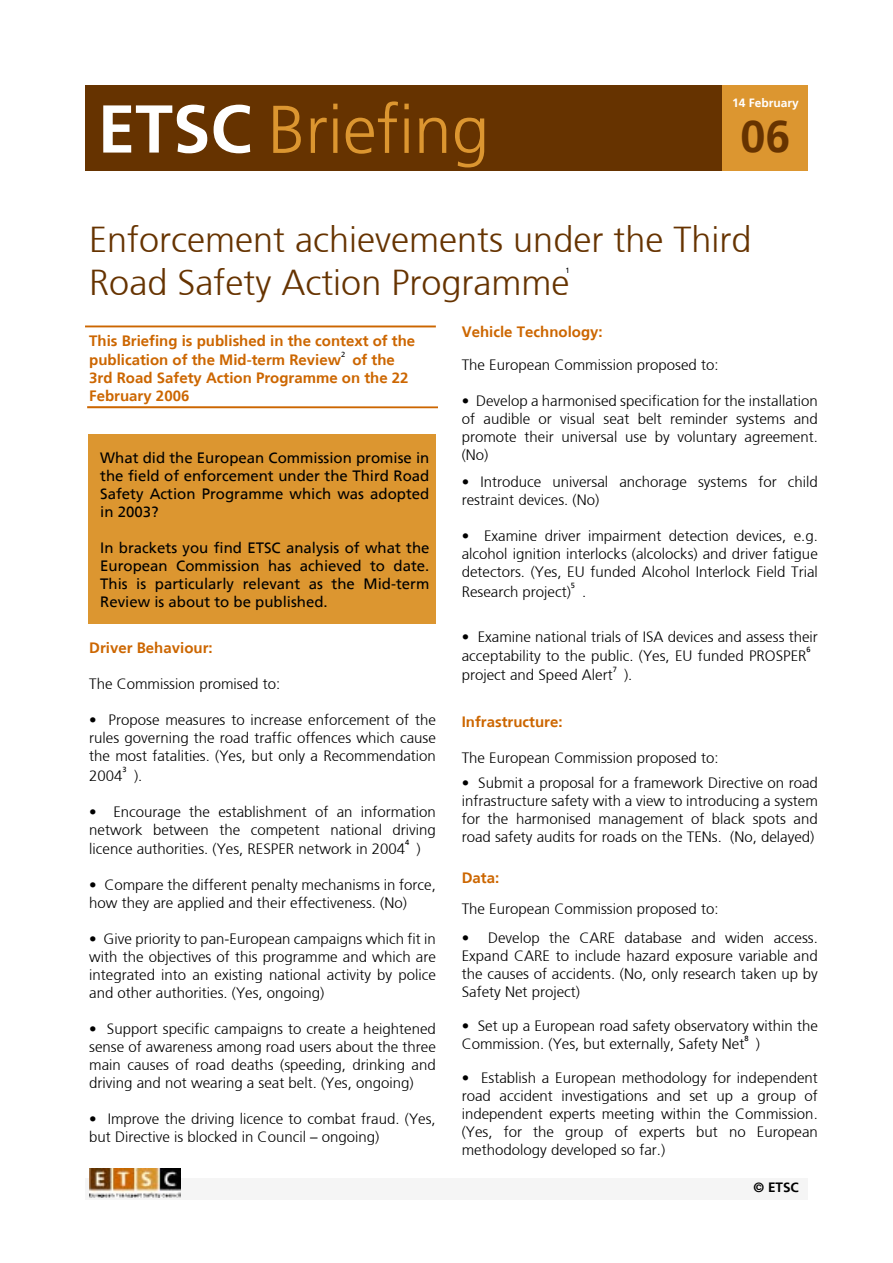
<style>
.page{position:relative;width:893px;height:1263px;background:#fff}
.page>*{position:absolute;margin:0;border:0;box-sizing:border-box;transform-origin:0 0}
.t1{font:300 67.5px "Frutiger";color:#dc9630}
.t2{font:700 45px "Frutiger";color:#630}
.t3{font:300 36px/43.2px "Frutiger";color:#630}
.t4{font:300 15px/18px "Frutiger";color:#000;text-align:justify}
.P_Indent{font:15px/18px "Frutiger";color:#000;text-align:justify}
.t5{font:700 15px/18px "Frutiger";color:#c60}
.t6{font:700 13.5px "Frutiger";color:#000}
.t7{font:700 12px "Frutiger";color:#fff}
.t8{font:7.5px "Frutiger";color:#000}
.s1{font-weight:700;color:#fff}
</style>
<div class="page">
<div style="left:85px;top:85px;width:723px;height:85px;background:#630"></div>
<div style="left:723px;top:85px;width:85px;height:85px;background:#dc9630"></div>
<div style="left:89px;top:434px;width:347px;height:190px;background:#dc9630"></div>
<div style="left:85px;top:1178px;width:723px;height:21px;background:#f5f5f5"></div>
<img style="left:89px;top:1168px;width:92px;height:30px">
<hr style="left:87px;top:406px;width:351px;height:2px;background:#c60">
<hr style="left:85px;top:325px;width:351px;height:2px;background:#c60">
<p class="t1" style="left:98px;top:91px;width:393px"><span class="s1">ETSC</span> Briefing</p>
<p class="t7" style="left:732px;top:95px;width:68px">14 February</p>
<p class="t2" style="left:740px;top:110px;width:52px">06</p>
<p class="t3" style="left:89px;top:218px;width:664px">Enforcement achievements under the Third<br>Road Safety Action Programme</p>
<p class="t8" style="left:566px;top:266px;width:6px">1</p>
<p class="t5" style="left:89px;top:331px;width:327px;line-height:19.4px">This Briefing is published in the context of the publication of the Mid-term Review</p>
<p class="t8" style="left:341px;top:350px;width:6px">2</p>
<p class="t5" style="left:89px;top:351px;width:321px;text-indent:263px">of the<br>3rd Road Safety Action Programme on the 22<br>February 2006</p>
<p class="P_Indent" style="left:100px;top:448px;width:331px">What did the European Commission promise in the field of enforcement under the Third Road Safety Action Programme which was adopted in 2003?</p>
<p class="P_Indent" style="left:100px;top:538px;width:331px">In brackets you find ETSC analysis of what the European Commission has achieved to date.<br>This is particularly relevant as the Mid-term Review is about to be published.</p>
<p class="t5" style="left:89px;top:639px;width:125px">Driver Behaviour:</p>
<p class="t4" style="left:89px;top:675px;width:192px">The Commission promised to:</p>
<p class="t4" style="left:89px;top:711px;width:348px">• Propose measures to increase enforcement of the rules governing the road traffic offences which cause the most fatalities. (Yes, but only a Recommendation</p>
<p class="t4" style="left:89px;top:767px;width:35px">2004</p>
<p class="t8" style="left:123px;top:765px;width:6px">3</p>
<p class="t4" style="left:134px;top:767px;width:10px">).</p>
<p class="t4" style="left:89px;top:803px;width:348px">• Encourage the establishment of an information network between the competent national driving</p>
<p class="t4" style="left:89px;top:840px;width:317px">licence authorities. (Yes, RESPER network in 2004</p>
<p class="t8" style="left:405px;top:838px;width:6px">4</p>
<p class="t4" style="left:417px;top:840px;width:6px">)</p>
<p class="t4" style="left:89px;top:876px;width:348px">• Compare the different penalty mechanisms in force, how they are applied and their effectiveness. (No)</p>
<p class="t4" style="left:89px;top:930px;width:348px">• Give priority to pan-European campaigns which fit in with the objectives of this programme and which are integrated into an existing national activity by police and other authorities. (Yes, ongoing)</p>
<p class="t4" style="left:89px;top:1020px;width:348px">• Support specific campaigns to create a heightened sense of awareness among road users about the three main causes of road deaths (speeding, drinking and driving and not wearing a seat belt. (Yes, ongoing)</p>
<p class="t4" style="left:89px;top:1110px;width:348px">• Improve the driving licence to combat fraud. (Yes, but Directive is blocked in Council – ongoing)</p>
<p class="t5" style="left:462px;top:323px;width:142px">Vehicle Technology:</p>
<p class="t4" style="left:462px;top:356px;width:258px">The European Commission proposed to:</p>
<p class="t4" style="left:462px;top:392px;width:358px">• Develop a harmonised specification for the installation of audible or visual seat belt reminder systems and promote their universal use by voluntary agreement. (No)</p>
<p class="t4" style="left:462px;top:473px;width:358px">• Introduce universal anchorage systems for child restraint devices. (No)</p>
<p class="t4" style="left:462px;top:527px;width:358px">• Examine driver impairment detection devices, e.g. alcohol ignition interlocks (alcolocks) and driver fatigue detectors. (Yes, EU funded Alcohol Interlock Field Trial</p>
<p class="t4" style="left:462px;top:583px;width:111px">Research project)</p>
<p class="t8" style="left:571px;top:581px;width:6px">5</p>
<p class="t4" style="left:582px;top:583px;width:6px">.</p>
<p class="t4" style="left:462px;top:627px;width:358px;line-height:19.4px">• Examine national trials of ISA devices and assess their acceptability to the public. (Yes, EU funded PROSPER</p>
<p class="t8" style="left:806px;top:645px;width:6px">6</p>
<p class="t8" style="left:613px;top:664px;width:6px">7</p>
<p class="t4" style="left:624px;top:666px;width:10px">).</p>
<p class="t4" style="left:462px;top:666px;width:152px">project and Speed Alert</p>
<p class="t5" style="left:462px;top:713px;width:102px">Infrastructure:</p>
<p class="t4" style="left:462px;top:749px;width:258px">The European Commission proposed to:</p>
<p class="t4" style="left:462px;top:774px;width:358px">• Submit a proposal for a framework Directive on road infrastructure safety with a view to introducing a system for the harmonised management of black spots and road safety audits for roads on the TENs. (No, delayed)</p>
<p class="t5" style="left:462px;top:869px;width:39px">Data:</p>
<p class="t4" style="left:462px;top:900px;width:258px">The European Commission proposed to:</p>
<p class="t4" style="left:462px;top:929px;width:358px">• Develop the CARE database and widen access.<br>Expand CARE to include hazard exposure variable and the causes of accidents. (No, only research taken up by Safety Net project)</p>
<p class="t4" style="left:462px;top:1017px;width:358px">• Set up a European road safety observatory within the<br>Commission. (Yes, but externally, Safety Net</p>
<p class="t8" style="left:744px;top:1033px;width:6px">8</p>
<p class="t4" style="left:756px;top:1035px;width:6px">)</p>
<p class="t4" style="left:462px;top:1068px;width:358px">• Establish a European methodology for independent road accident investigations and set up a group of independent experts meeting within the Commission. (Yes, for the group of experts but no European methodology developed so far.)</p>
<p class="t6" style="left:753px;top:1180px;width:47px">© ETSC</p>
</div>
